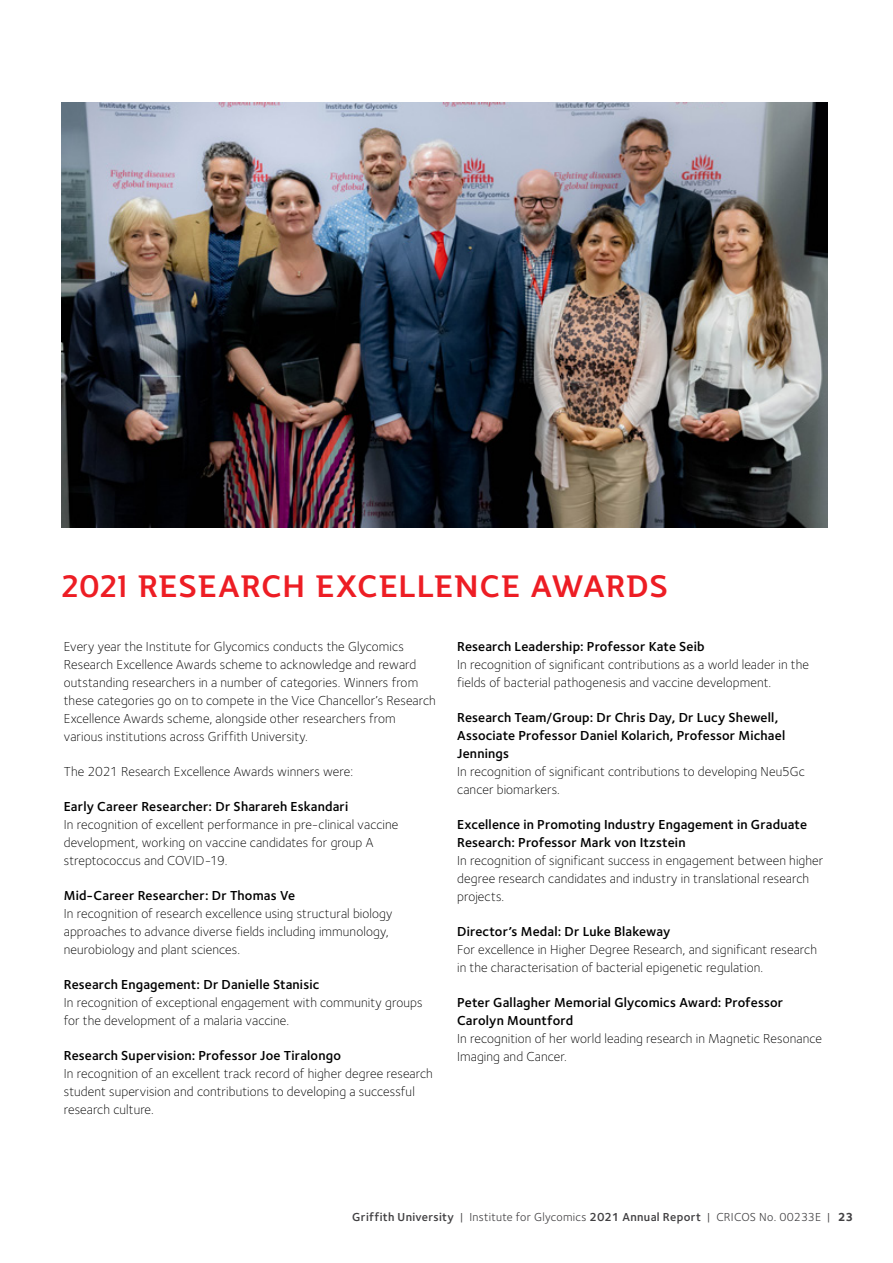
<style>
.page{position:relative;width:893px;height:1263px;background:#fff}
.page>*{position:absolute;margin:0;border:0;box-sizing:border-box;transform-origin:0 0}
.t1{font:500 30px "Jotia";letter-spacing:.01em;color:#ed1d24}
.t2{font:300 13.5px/18px "Foundry Sterling";letter-spacing:.005em;color:#000}
.t3{font:600 13.5px/18px "Foundry Sterling";letter-spacing:.01em;color:#000}
.t4{font:12px "Foundry Sterling";letter-spacing:.025em;color:#414042}
.s1{font-weight:600}
.s2{font-weight:700}
</style>
<div class="page">
<img style="left:62px;top:102px;width:765px;height:425px">
<h1 class="t1" style="left:62px;top:566px;width:608px">2021 RESEARCH EXCELLENCE AWARDS</h1>
<p class="t2" style="left:64px;top:637px;width:374px">Every year the Institute for Glycomics conducts the Glycomics Research Excellence Awards scheme to acknowledge and reward outstanding researchers in a number of categories. Winners from these categories go on to compete in the Vice Chancellor’s Research Excellence Awards scheme, alongside other researchers from various institutions across Griffith University.</p>
<p class="t2" style="left:64px;top:762px;width:291px">The 2021 Research Excellence Awards winners were:</p>
<p class="t3" style="left:64px;top:798px;width:286px">Early Career Researcher: Dr Sharareh Eskandari</p>
<p class="t2" style="left:64px;top:815px;width:336px">In recognition of excellent performance in pre-clinical vaccine development, working on vaccine candidates for group A streptococcus and COVID-19.</p>
<p class="t3" style="left:64px;top:887px;width:233px">Mid-Career Researcher: Dr Thomas Ve</p>
<p class="t2" style="left:64px;top:904px;width:330px">In recognition of research excellence using structural biology approaches to advance diverse fields including immunology, neurobiology and plant sciences.</p>
<p class="t3" style="left:64px;top:976px;width:257px">Research Engagement: Dr Danielle Stanisic</p>
<p class="t2" style="left:64px;top:993px;width:360px">In recognition of exceptional engagement with community groups for the development of a malaria vaccine.</p>
<p class="t3" style="left:64px;top:1047px;width:279px">Research Supervision: Professor Joe Tiralongo</p>
<p class="t2" style="left:64px;top:1064px;width:371px">In recognition of an excellent track record of higher degree research student supervision and contributions to developing a successful research culture.</p>
<p class="t3" style="left:457px;top:638px;width:249px">Research Leadership: Professor Kate Seib</p>
<p class="t2" style="left:457px;top:655px;width:353px">In recognition of significant contributions as a world leader in the fields of bacterial pathogenesis and vaccine development.</p>
<p class="t3" style="left:457px;top:709px;width:330px">Research Team/Group: Dr Chris Day, Dr Lucy Shewell,<br>Associate Professor Daniel Kolarich, Professor Michael<br>Jennings</p>
<p class="t2" style="left:457px;top:762px;width:349px">In recognition of significant contributions to developing Neu5Gc cancer biomarkers.</p>
<p class="t3" style="left:457px;top:816px;width:351px">Excellence in Promoting Industry Engagement in Graduate<br>Research: Professor Mark von Itzstein</p>
<p class="t2" style="left:457px;top:851px;width:368px">In recognition of significant success in engagement between higher degree research candidates and industry in translational research projects.</p>
<p class="t3" style="left:457px;top:923px;width:215px">Director’s Medal: Dr Luke Blakeway</p>
<p class="t2" style="left:457px;top:940px;width:361px">For excellence in Higher Degree Research, and significant research in the characterisation of bacterial epigenetic regulation.</p>
<p class="t3" style="left:457px;top:994px;width:328px">Peter Gallagher Memorial Glycomics Award: Professor<br>Carolyn Mountford</p>
<p class="t2" style="left:457px;top:1029px;width:366px">In recognition of her world leading research in Magnetic Resonance<br>Imaging and Cancer.</p>
<p class="t4" style="left:352px;top:1209px;width:502px"><span class="s1">Griffith University</span> | Institute for Glycomics <span class="s1">2021 Annual Report</span> | CRICOS No. 00233E | <span class="s2">23</span></p>
</div>
